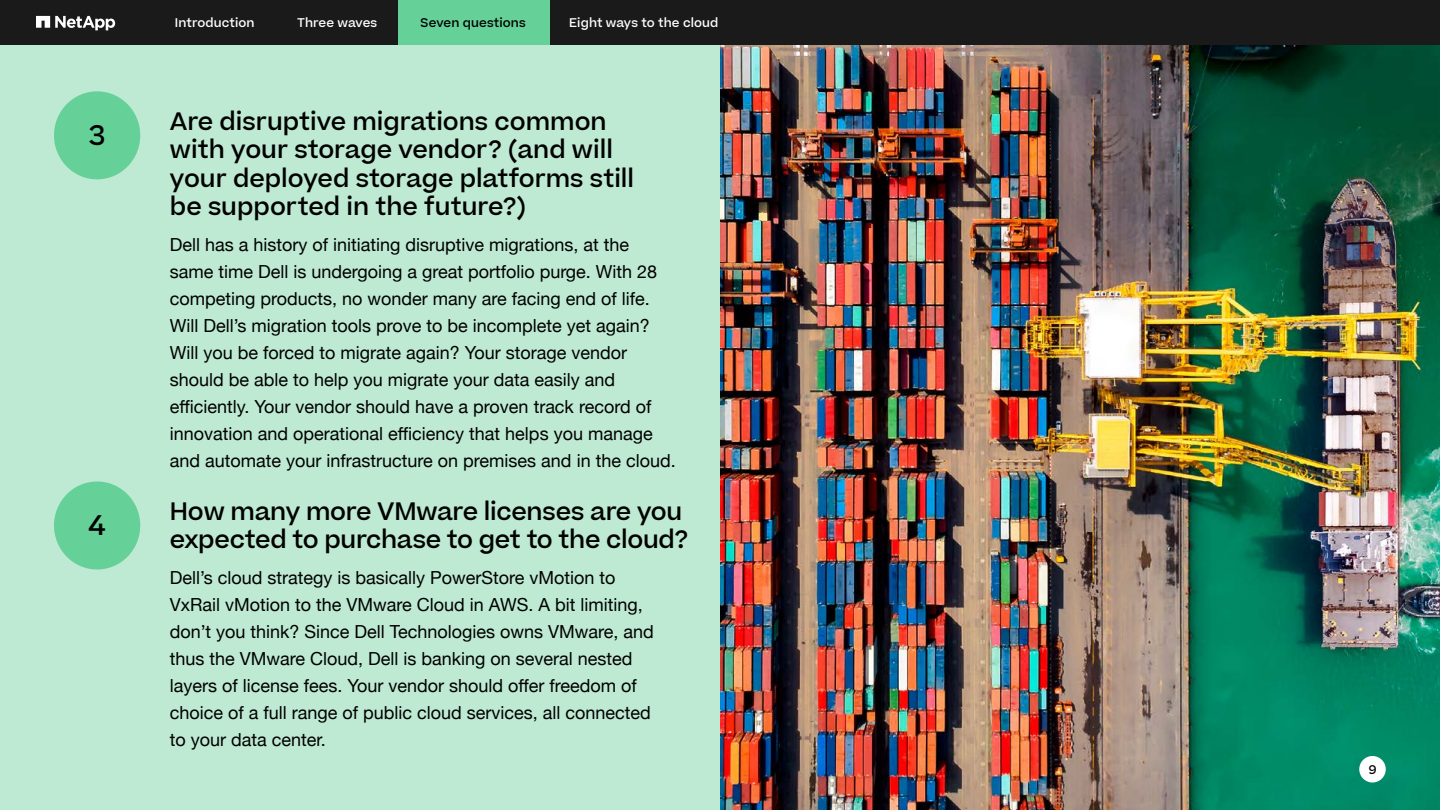
<style>
.page{position:relative;width:1440px;height:810px;background:#fff}
.page>*{position:absolute;margin:0;border:0;box-sizing:border-box;transform-origin:0 0}
.t1{font:500 27px "Beatrice";color:#000}
.t2{font:500 24px/28.5px "Beatrice";color:#000}
.t3{font:18px/27px "Helvetica Neue";color:#000}
.t4{font:500 12px "Beatrice";letter-spacing:.01em;color:#fff}
.t5{font:500 12px "Beatrice";letter-spacing:.01em;color:#000}
</style>
<div class="page">
<div style="left:0;top:0;width:1440px;height:45px;background:#1a1a1a"></div>
<div style="left:0;top:45px;width:1440px;height:765px;background:#beead3"></div>
<div style="left:54px;top:91px;width:86px;height:88px;background:#65d097;border-radius:50%"></div>
<div style="left:54px;top:482px;width:86px;height:88px;background:#65d097;border-radius:50%"></div>
<img style="left:720px;top:45px;width:720px;height:765px">
<div style="left:1359px;top:756px;width:27px;height:27px;background:#fff;border-radius:50%"></div>
<svg style="left:36px;top:16px;width:79px;height:14px"></svg>
<div style="left:398px;top:0;width:152px;height:45px;background:#65d097"></div>
<h1 class="t1" style="left:89px;top:118px;width:18px">3</h1>
<h1 class="t1" style="left:89px;top:508px;width:18px">4</h1>
<p class="t4" style="left:175px;top:15px;width:81px">Introduction</p>
<p class="t4" style="left:297px;top:15px;width:82px">Three waves</p>
<p class="t5" style="left:421px;top:15px;width:107px">Seven questions</p>
<p class="t4" style="left:569px;top:15px;width:151px">Eight ways to the cloud</p>
<h2 class="t2" style="left:170px;top:107px;width:466px">Are disruptive migrations common with your storage vendor? (and will your deployed storage platforms still be supported in the future?)</h2>
<p class="t3" style="left:170px;top:232px;width:507px">Dell has a history of initiating disruptive migrations, at the same time Dell is undergoing a great portfolio purge. With 28 competing products, no wonder many are facing end of life.<br>Will Dell’s migration tools prove to be incomplete yet again?<br>Will you be forced to migrate again? Your storage vendor should be able to help you migrate your data easily and efficiently. Your vendor should have a proven track record of innovation and operational efficiency that helps you manage and automate your infrastructure on premises and in the cloud.</p>
<h2 class="t2" style="left:170px;top:497px;width:520px">How many more VMware licenses are you expected to purchase to get to the cloud?</h2>
<p class="t3" style="left:170px;top:565px;width:486px">Dell’s cloud strategy is basically PowerStore vMotion to VxRail vMotion to the VMware Cloud in AWS. A bit limiting, don’t you think? Since Dell Technologies owns VMware, and thus the VMware Cloud, Dell is banking on several nested layers of license fees. Your vendor should offer freedom of choice of a full range of public cloud services, all connected to your data center.</p>
<p class="t5" style="left:1369px;top:762px;width:9px">9</p>
</div>
